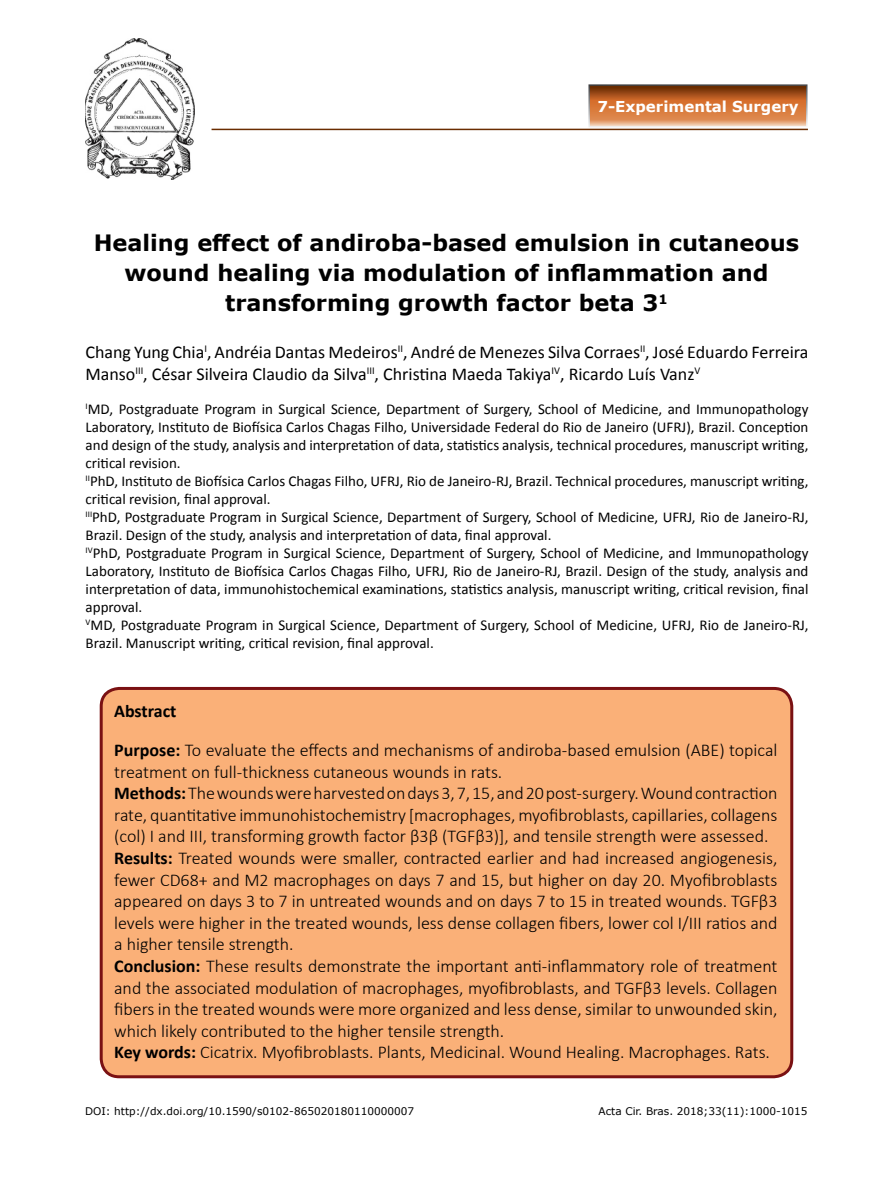
<style>
.page{position:relative;width:893px;height:1191px;background:#fff}
.page>*{position:absolute;margin:0;border:0;box-sizing:border-box;transform-origin:0 0}
.t1{font:700 22.5px/30px "Verdana";color:#000;text-align:center}
.t2{font:300 18px/21.6px "Calibri";color:#000}
.t3{font:18px/21.6px "Calibri";color:#000}
.t4{font:15px/18px "Calibri";color:#000}
.t5{font:700 15px "Verdana";color:#fff}
.t6{font:10.5px "Verdana";color:#000}
.s1{font-weight:700}
</style>
<div class="page">
<img style="left:85px;top:38px;width:110px;height:142px">
<hr style="left:212px;top:129px;width:596px;height:1px;background:#6a2c00">
<svg style="left:591px;top:87px;width:213px;height:38px;background:#c57038"></svg>
<div style="left:588px;top:84px;width:219px;height:44px;border:2px solid #fff"></div>
<div style="left:101px;top:688px;width:691px;height:388px;background:#fab078;border-radius:18px"></div>
<div style="left:100px;top:687px;width:693px;height:391px;border:3px solid #7a1113;border-radius:18px"></div>
<p class="t5" style="left:597px;top:96px;width:203px">7-Experimental Surgery</p>
<h1 class="t1" style="left:94px;top:227px;width:707px">Healing effect of andiroba-based emulsion in cutaneous wound healing via modulation of inflammation and transforming growth factor beta 3<sup>1</sup></h1>
<p class="t3" style="left:85px;top:341px;width:724px">Chang Yung Chia<sup>I</sup>, Andréia Dantas Medeiros<sup>II</sup>, André de Menezes Silva Corraes<sup>II</sup>, José Eduardo Ferreira<br>Manso<sup>III</sup>, César Silveira Claudio da Silva<sup>III</sup>, Christina Maeda Takiya<sup>IV</sup>, Ricardo Luís Vanz<sup>V</sup></p>
<p class="t4" style="left:86px;top:400px;width:724px"><sup>I</sup>MD, Postgraduate Program in Surgical Science, Department of Surgery, School of Medicine, and Immunopathology Laboratory, Instituto de Biofísica Carlos Chagas Filho, Universidade Federal do Rio de Janeiro (UFRJ), Brazil. Conception and design of the study, analysis and interpretation of data, statistics analysis, technical procedures, manuscript writing, critical revision.<br><sup>II</sup>PhD, Instituto de Biofísica Carlos Chagas Filho, UFRJ, Rio de Janeiro-RJ, Brazil. Technical procedures, manuscript writing, critical revision, final approval.<br><sup>III</sup>PhD, Postgraduate Program in Surgical Science, Department of Surgery, School of Medicine, UFRJ, Rio de Janeiro-RJ, Brazil. Design of the study, analysis and interpretation of data, final approval.<br><sup>IV</sup>PhD, Postgraduate Program in Surgical Science, Department of Surgery, School of Medicine, and Immunopathology Laboratory, Instituto de Biofísica Carlos Chagas Filho, UFRJ, Rio de Janeiro-RJ, Brazil. Design of the study, analysis and interpretation of data, immunohistochemical examinations, statistics analysis, manuscript writing, critical revision, final approval.<br><sup>V</sup>MD, Postgraduate Program in Surgical Science, Department of Surgery, School of Medicine, UFRJ, Rio de Janeiro-RJ, Brazil. Manuscript writing, critical revision, final approval.</p>
<p class="t2" style="left:114px;top:692px;width:665px;line-height:38.5px"><span class="s1">Abstract<br>Purpose:</span> To evaluate the effects and mechanisms of andiroba-based emulsion (ABE) topical</p>
<p class="t2" style="left:114px;top:760px;width:665px">treatment on full-thickness cutaneous wounds in rats.<br><span class="s1">Methods:</span> The wounds were harvested on days 3, 7, 15, and 20 post-surgery. Wound contraction rate, quantitative immunohistochemistry [macrophages, myofibroblasts, capillaries, collagens (col) I and III, transforming growth factor β3β (TGFβ3)], and tensile strength were assessed.<br><span class="s1">Results:</span> Treated wounds were smaller, contracted earlier and had increased angiogenesis, fewer CD68+ and M2 macrophages on days 7 and 15, but higher on day 20. Myofibroblasts appeared on days 3 to 7 in untreated wounds and on days 7 to 15 in treated wounds. TGFβ3 levels were higher in the treated wounds, less dense collagen fibers, lower col I/III ratios and a higher tensile strength.<br><span class="s1">Conclusion:</span> These results demonstrate the important anti-inflammatory role of treatment and the associated modulation of macrophages, myofibroblasts, and TGFβ3 levels. Collagen fibers in the treated wounds were more organized and less dense, similar to unwounded skin, which likely contributed to the higher tensile strength.<br><span class="s1">Key words:</span> Cicatrix. Myofibroblasts. Plants, Medicinal. Wound Healing. Macrophages. Rats.</p>
<p class="t6" style="left:85px;top:1103px;width:331px">DOI: http://dx.doi.org/10.1590/s0102-865020180110000007</p>
<p class="t6" style="left:599px;top:1103px;width:210px">Acta Cir. Bras. 2018;33(11):1000-1015</p>
</div>
